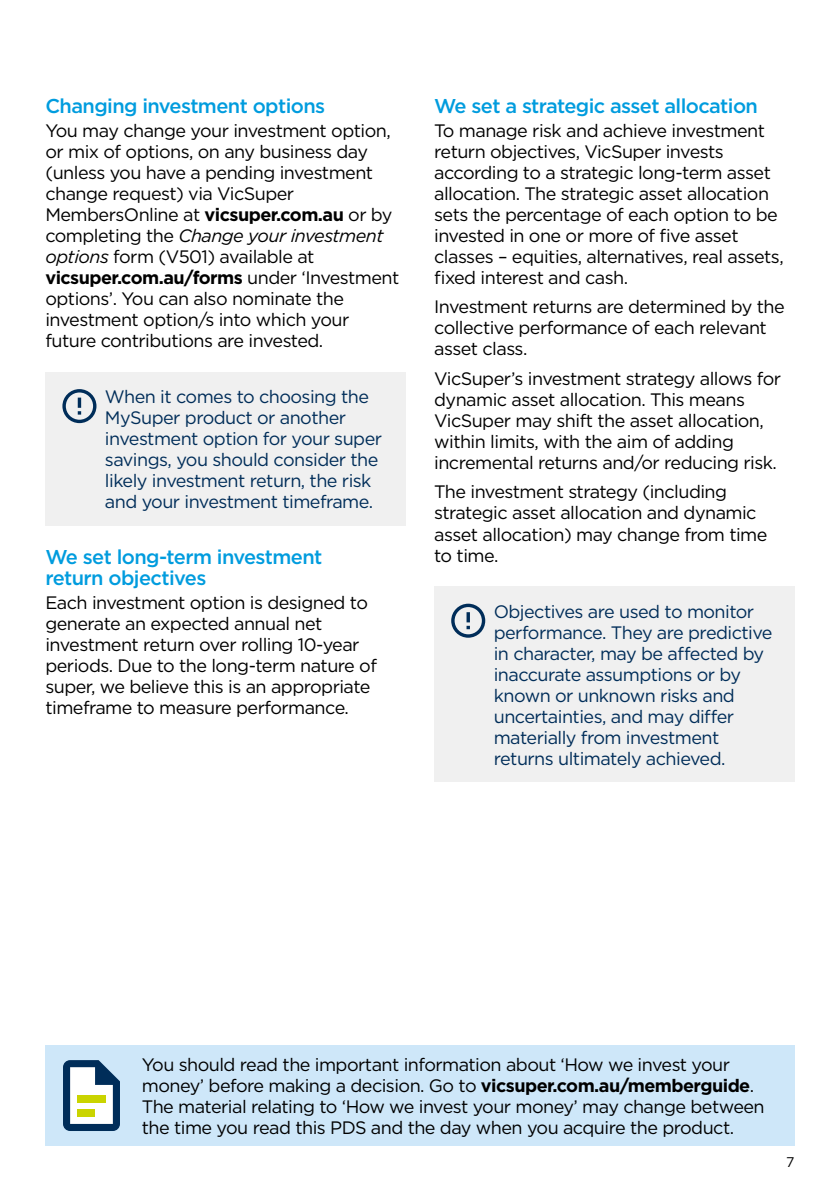
<style>
.page{position:relative;width:840px;height:1191px;background:#fff}
.page>*{position:absolute;margin:0;border:0;box-sizing:border-box;transform-origin:0 0}
.t1{font:500 20px/21px "Gotham";letter-spacing:-.03em;color:#009cde}
.t2{font:18px/21px "Gotham";letter-spacing:-.03em;color:#000}
.t3{font:18px/21px "Gotham";letter-spacing:-.03em;color:#002d59}
.t4{font:14px "Gotham";color:#000}
.s1{font-weight:700}
.s2{font-style:italic}
</style>
<div class="page">
<div style="left:45px;top:1045px;width:749px;height:100px;background:#cee7f9"></div>
<svg style="left:63px;top:1060px;width:57px;height:71px;background:#889eb0"></svg>
<div style="left:77px;top:1095px;width:29px;height:7px;background:#cad400"></div>
<div style="left:77px;top:1109px;width:18px;height:7px;background:#cad400"></div>
<div style="left:45px;top:372px;width:360px;height:153px;background:#f0f0f0"></div>
<svg style="left:62px;top:389px;width:34px;height:34px"></svg>
<div style="left:434px;top:586px;width:360px;height:196px;background:#f0f0f0"></div>
<svg style="left:451px;top:603px;width:34px;height:34px"></svg>
<p class="t1" style="left:45px;top:95px;width:281px">Changing investment options</p>
<p class="t2" style="left:45px;top:119px;width:355px">You may change your investment option, or mix of options, on any business day (unless you have a pending investment change request) via VicSuper MembersOnline at <span class="s1">vicsuper.com.au</span> or by completing the <span class="s2">Change your investment options</span> form (V501) available at <span class="s1">vicsuper.com.au/forms</span> under ‘Investment options’. You can also nominate the investment option/s into which your future contributions are invested.</p>
<p class="t3" style="left:105px;top:386px;width:278px">When it comes to choosing the<br>MySuper product or another investment option for your super savings, you should consider the likely investment return, the risk and your investment timeframe.</p>
<p class="t1" style="left:45px;top:546px;width:278px">We set long-term investment return objectives</p>
<p class="t2" style="left:45px;top:591px;width:333px">Each investment option is designed to generate an expected annual net investment return over rolling 10-year periods. Due to the long-term nature of super, we believe this is an appropriate timeframe to measure performance.</p>
<p class="t1" style="left:434px;top:95px;width:325px">We set a strategic asset allocation</p>
<p class="t2" style="left:434px;top:119px;width:351px">To manage risk and achieve investment return objectives, VicSuper invests according to a strategic long-term asset allocation. The strategic asset allocation sets the percentage of each option to be invested in one or more of five asset classes – equities, alternatives, real assets, fixed interest and cash.</p>
<p class="t2" style="left:434px;top:296px;width:352px">Investment returns are determined by the collective performance of each relevant asset class.</p>
<p class="t2" style="left:434px;top:368px;width:348px">VicSuper’s investment strategy allows for dynamic asset allocation. This means VicSuper may shift the asset allocation, within limits, with the aim of adding incremental returns and/or reducing risk.</p>
<p class="t2" style="left:434px;top:481px;width:334px">The investment strategy (including strategic asset allocation and dynamic asset allocation) may change from time to time.</p>
<p class="t3" style="left:493px;top:600px;width:280px">Objectives are used to monitor performance. They are predictive in character, may be affected by inaccurate assumptions or by known or unknown risks and uncertainties, and may differ materially from investment returns ultimately achieved.</p>
<p class="t2" style="left:142px;top:1054px;width:624px">You should read the important information about ‘How we invest your money’ before making a decision. Go to <span class="s1">vicsuper.com.au/memberguide</span>.<br>The material relating to ‘How we invest your money’ may change between the time you read this PDS and the day when you acquire the product.</p>
<p class="t4" style="left:785px;top:1152px;width:10px">7</p>
</div>
